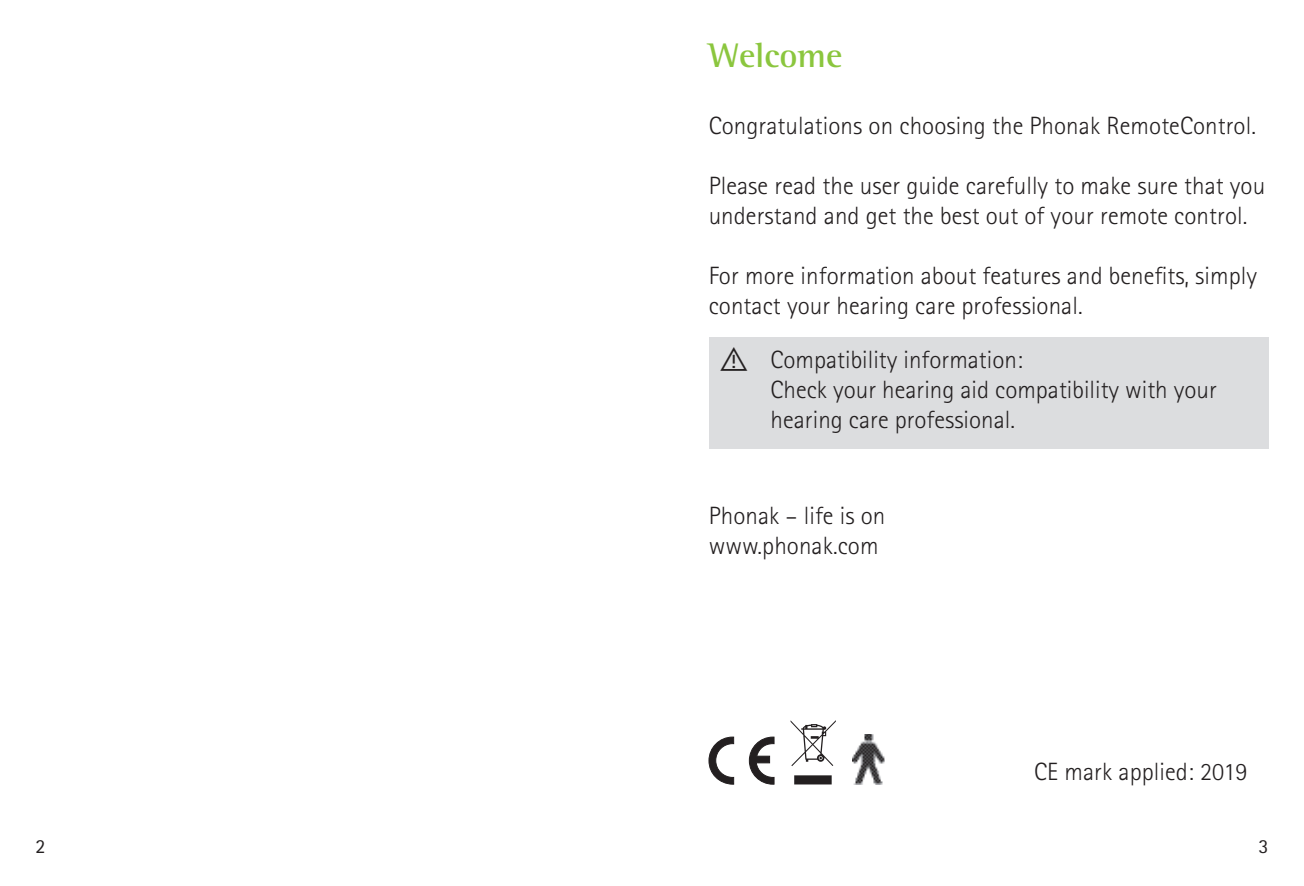
<style>
.page{position:relative;width:1304px;height:886px;background:#fff}
.page>*{position:absolute;margin:0;border:0;box-sizing:border-box;transform-origin:0 0}
.t1{font:700 35px "Rotis Semi Serif Pro";color:#8bc63e}
.t2{font:300 25px/30px "Rotis Sans Serif Pro";letter-spacing:.005em;color:#231f20}
.t3{font:20px "Rotis Sans Serif Pro";color:#231f20}
.s1{font-family:"Phonak Pi";font-weight:400;font-size:23.75px}
</style>
<div class="page">
<div style="left:709px;top:337px;width:560px;height:112px;background:#dcdddf"></div>
<svg style="left:709px;top:737px;width:25px;height:47px"></svg>
<svg style="left:749px;top:737px;width:25px;height:47px"></svg>
<svg style="left:791px;top:720px;width:45px;height:64px"></svg>
<img style="left:852px;top:735px;width:32px;height:49px">
<h1 class="t1" style="left:709px;top:34px;width:135px">Welcome</h1>
<p class="t2" style="left:709px;top:111px;width:549px">Congratulations on choosing the Phonak RemoteControl.</p>
<p class="t2" style="left:709px;top:171px;width:558px">Please read the user guide carefully to make sure that you understand and get the best out of your remote control.</p>
<p class="t2" style="left:709px;top:261px;width:550px">For more information about features and benefits, simply contact your hearing care professional.</p>
<p class="t2" style="left:771px;top:345px;width:448px;text-indent:-50px"><span class="s1">!</span> Compatibility information:<br>Check your hearing aid compatibility with your hearing care professional.</p>
<p class="t2" style="left:709px;top:501px;width:178px">Phonak – life is on www.phonak.com</p>
<p class="t2" style="left:1034px;top:757px;width:215px">CE mark applied: 2019</p>
<p class="t3" style="left:35px;top:834px;width:11px">2</p>
<p class="t3" style="left:1259px;top:834px;width:11px">3</p>
</div>
